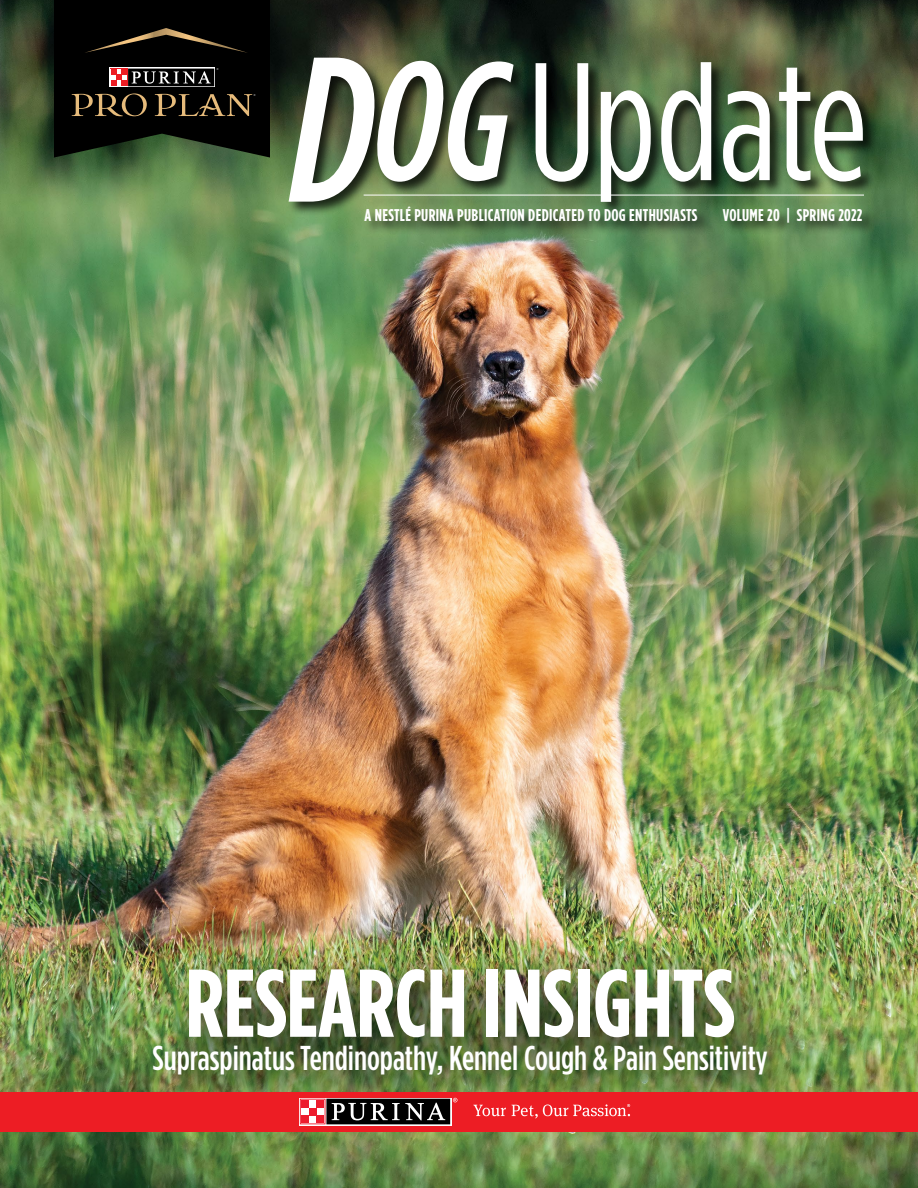
<style>
.page{position:relative;width:918px;height:1188px;background:#fff}
.page>*{position:absolute;margin:0;border:0;box-sizing:border-box;transform-origin:0 0}
.t1{font:italic 500 205.65px "Gotham Condensed";color:#fff}
.t2{font:167.1px "Gotham Condensed";letter-spacing:-.005em;color:#fff}
.t3{font:700 96px "Gotham Condensed";color:#fff}
.t4{font:500 34.5px "Gotham Condensed";color:#fff}
.t5{font:700 17.1px "Gotham Condensed";letter-spacing:.02em;color:#fff}
.t6{font:3.9px "Courier";color:#fff}
.s1{font-weight:500;font-style:italic;font-size:168.45px}
</style>
<div class="page">
<img style="left:0;top:0;width:918px;height:1188px">
<div style="left:288px;top:56px;width:590px;height:181px;background:#000;opacity:.75"></div>
<hr style="left:364px;top:195px;width:500px;height:1px;background:#fff">
<svg style="left:54px;top:0;width:216px;height:158px;background:#181711"></svg>
<img style="left:124px;top:938px;width:698px;height:154px">
<div style="left:0;top:1092px;width:918px;height:39px;background:#ed1d24"></div>
<svg style="left:473px;top:1105px;width:33px;height:11px"></svg>
<svg style="left:512px;top:1104px;width:118px;height:14px"></svg>
<svg style="left:299px;top:1098px;width:152px;height:27px"></svg>
<svg style="left:300px;top:1099px;width:26px;height:25px"></svg>
<div style="left:302px;top:1115px;width:7px;height:8px;background:#ed1c2e"></div>
<div style="left:316px;top:1115px;width:8px;height:8px;background:#ed1c2e"></div>
<div style="left:309px;top:1108px;width:7px;height:7px;background:#ed1c2e"></div>
<div style="left:302px;top:1101px;width:7px;height:7px;background:#ed1c2e"></div>
<div style="left:316px;top:1101px;width:8px;height:7px;background:#ed1c2e"></div>
<svg style="left:453px;top:1098px;width:4px;height:4px"></svg>
<div style="left:326px;top:1099px;width:124px;height:25px;background:#000"></div>
<svg style="left:332px;top:1103px;width:113px;height:17px"></svg>
<p class="t6" style="left:216px;top:67px;width:4px">®</p>
<p class="t6" style="left:254px;top:94px;width:4px">®</p>
<h1 class="t1" style="left:280px;top:16px;width:125px">D</h1>
<p class="t5" style="left:365px;top:205px;width:334px">A NESTLÉ PURINA PUBLICATION DEDICATED TO DOG ENTHUSIASTS</p>
<p class="t5" style="left:723px;top:205px;width:141px">VOLUME 20 | SPRING 2022</p>
<h2 class="t2" style="left:365px;top:32px;width:504px"><span class="s1">OG</span>Update</h2>
<h3 class="t3" style="left:186px;top:947px;width:551px">RESEARCH INSIGHTS</h3>
<h3 class="t4" style="left:152px;top:1039px;width:617px">Supraspinatus Tendinopathy, Kennel Cough &amp; Pain Sensitivity</h3>
</div>
